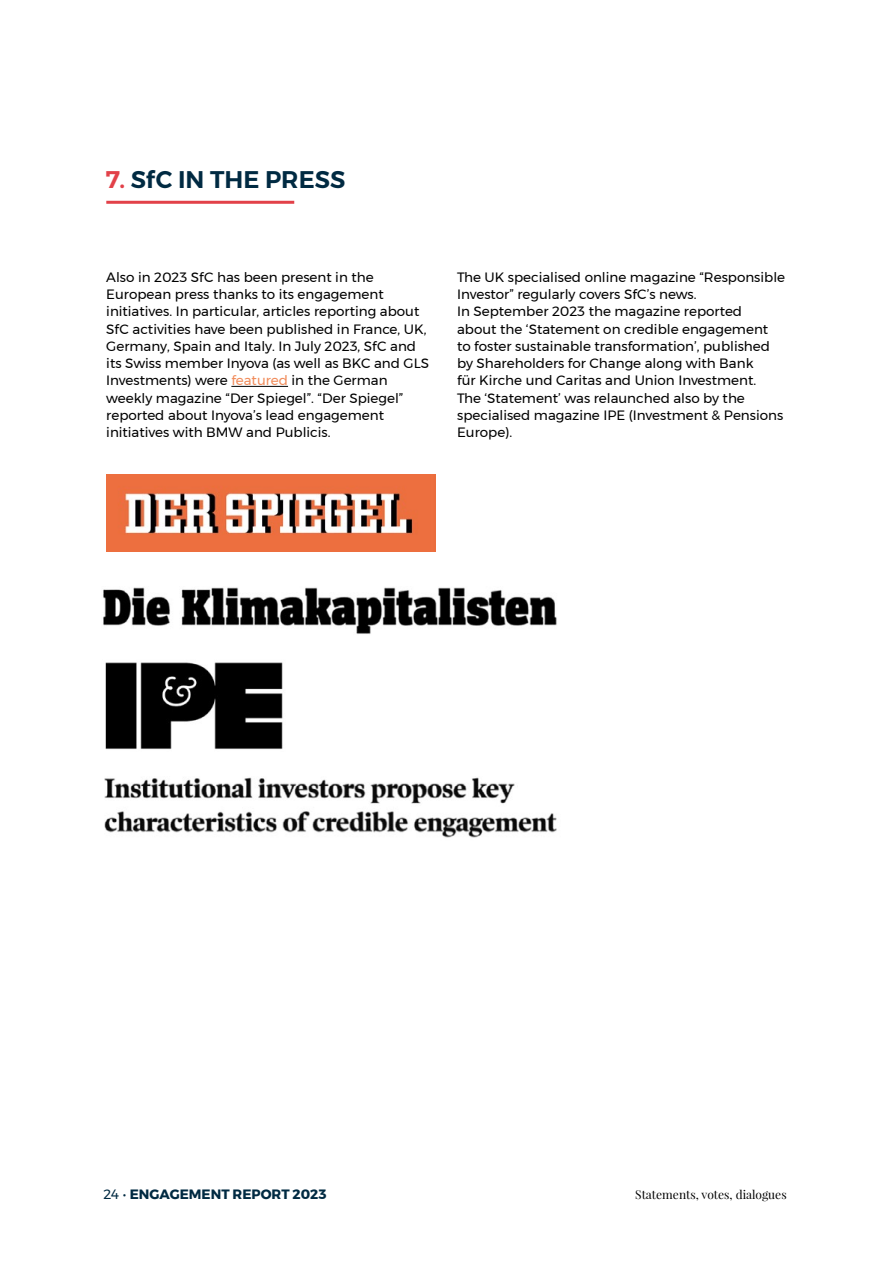
<style>
.page{position:relative;width:893px;height:1263px;background:#fff}
.page>*{position:absolute;margin:0;border:0;box-sizing:border-box;transform-origin:0 0}
.t1{font:600 24px "Montserrat";color:#002a42}
.t2{font:13.5px/17.2px "Montserrat";color:#000}
.t3{font:700 13.5px "Montserrat";color:#002a42}
.t4{font:12px "Playfair Display";color:#000}
.s1{color:#e24149}
.s2{color:#f18c5b}
.s3{font-weight:400}
</style>
<div class="page">
<hr style="left:106px;top:201px;width:188px;height:3px;background:#e24149">
<hr style="left:231px;top:386px;width:57px;height:1px;background:#000">
<img style="left:106px;top:474px;width:330px;height:77px">
<img style="left:105px;top:662px;width:178px;height:88px">
<img style="left:103px;top:587px;width:454px;height:47px">
<img style="left:104px;top:777px;width:453px;height:61px">
<h1 class="t1" style="left:106px;top:160px;width:240px"><span class="s1">7.</span> SfC IN THE PRESS</h1>
<p class="t2" style="left:106px;top:268px;width:324px">Also in 2023 SfC has been present in the European press thanks to its engagement initiatives. In particular, articles reporting about SfC activities have been published in France, UK, Germany, Spain and Italy. In July 2023, SfC and its Swiss member Inyova (as well as BKC and GLS Investments) were <span class="s2">featured</span> in the German weekly magazine “Der Spiegel”. “Der Spiegel” reported about Inyova’s lead engagement initiatives with BMW and Publicis.</p>
<p class="t2" style="left:457px;top:268px;width:330px">The UK specialised online magazine “Responsible Investor” regularly covers SfC’s news.<br>In September 2023 the magazine reported<br>about the ‘Statement on credible engagement to foster sustainable transformation’, published by Shareholders for Change along with Bank<br>für Kirche und Caritas and Union Investment.<br>The ‘Statement’ was relaunched also by the specialised magazine IPE (Investment &amp; Pensions Europe).</p>
<p class="t3" style="left:103px;top:1183px;width:225px"><span class="s3">24 •</span> ENGAGEMENT REPORT 2023</p>
<p class="t4" style="left:635px;top:1187px;width:153px">Statements, votes, dialogues</p>
</div>
